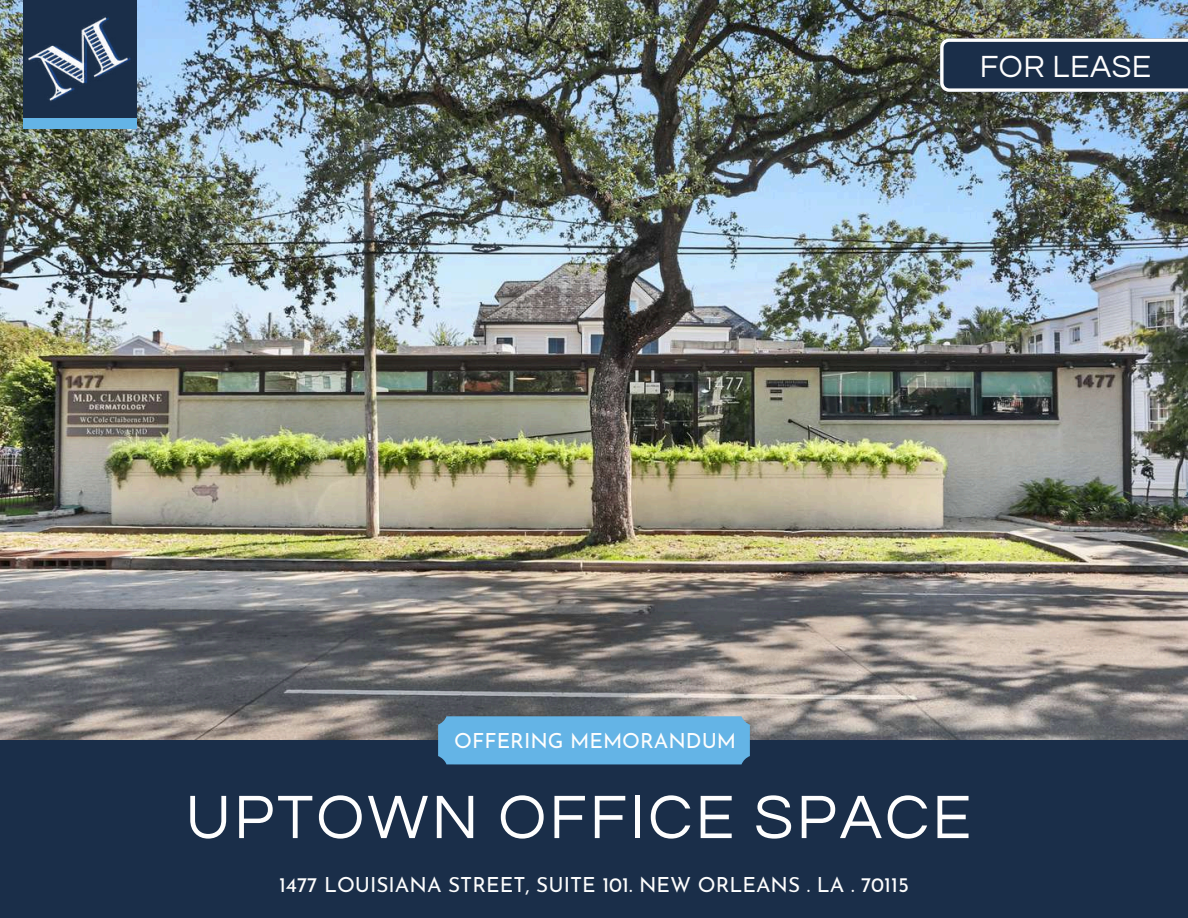
<style>
.page{position:relative;width:1188px;height:918px;background:#fff}
.page>*{position:absolute;margin:0;border:0;box-sizing:border-box;transform-origin:0 0}
.t1{font:63.75px "Questrial";letter-spacing:.05em;color:#fefefe}
.t2{font:31.95px "Questrial";letter-spacing:.015em;color:#fefefe}
.t3{font:20.85px "Josefin Sans";color:#fefefe}
</style>
<div class="page">
<img style="left:0;top:0;width:1188px;height:740px">
<div style="left:0;top:740px;width:1188px;height:178px;background:#1a2e49"></div>
<div style="left:438px;top:716px;width:312px;height:48px;background:#64b4e6"></div>
<div style="left:722px;top:721px;width:20px;height:19px;background:#64b4e6;border-radius:50%"></div>
<div style="left:722px;top:740px;width:20px;height:20px;background:#64b4e6;border-radius:50%"></div>
<div style="left:442px;top:740px;width:20px;height:20px;background:#64b4e6;border-radius:50%"></div>
<div style="left:445px;top:721px;width:20px;height:19px;background:#64b4e6;border-radius:50%"></div>
<img style="left:0;top:0;width:169px;height:149px">
<svg style="left:940px;top:38px;width:248px;height:53px;background:#36475f"></svg>
<h2 class="t2" style="left:980px;top:51px;width:173px">FOR LEASE</h2>
<p class="t3" style="left:454px;top:732px;width:283px">OFFERING MEMORANDUM</p>
<h1 class="t1" style="left:186px;top:786px;width:787px">UPTOWN OFFICE SPACE</h1>
<p class="t3" style="left:279px;top:876px;width:631px">1477 LOUISIANA STREET, SUITE 101. NEW ORLEANS . LA . 70115</p>
</div>
